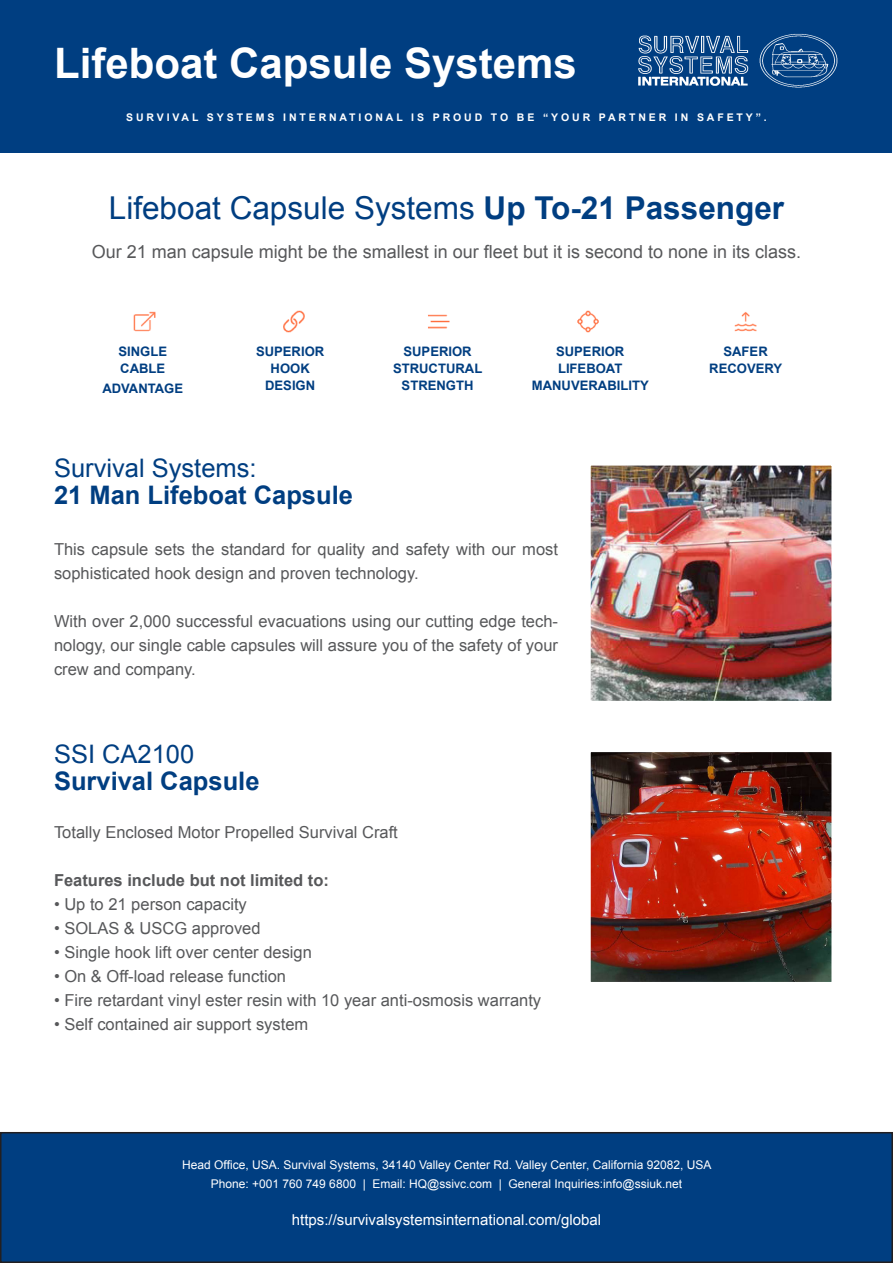
<style>
.page{position:relative;width:893px;height:1263px;background:#fff}
.page>*{position:absolute;margin:0;border:0;box-sizing:border-box;transform-origin:0 0}
.t1{font:700 42px "Arial";color:#fff}
.t2{font:31.5px "Arial";color:#003e81}
.t3{font:700 25.5px/27px "Arial";color:#003e81}
.t4{font:18px "Arial";color:#57585a}
.t5{font:16.5px/24px "Arial";color:#57585a}
.t6{font:700 16.5px "Arial";color:#57585a}
.t7{font:15px "Arial";color:#fff}
.t8{font:700 13.05px "Arial";color:#003e81}
.t9{font:12px "Arial";color:#fff}
.t10{font:700 10.5px "Arial";letter-spacing:.275em;color:#fff}
.s1{font-weight:700}
.s2{font-weight:400}
</style>
<div class="page">
<div style="left:1px;top:0;width:891px;height:152px;background:#003e81"></div>
<div style="left:1px;top:1133px;width:891px;height:129px;background:#003e81"></div>
<div style="left:0;top:1132px;width:893px;height:131px;border:2px solid #231f20"></div>
<img style="left:592px;top:753px;width:238px;height:228px">
<img style="left:592px;top:467px;width:238px;height:233px">
<div style="left:576px;top:451px;width:270px;height:265px;border:15px solid #fff"></div>
<img style="left:638px;top:33px;width:200px;height:55px">
<img style="left:133px;top:311px;width:23px;height:21px">
<img style="left:283px;top:310px;width:22px;height:23px">
<img style="left:428px;top:314px;width:22px;height:15px">
<img style="left:577px;top:310px;width:22px;height:23px">
<img style="left:734px;top:312px;width:23px;height:20px">
<p class="t1" style="left:54px;top:35px;width:524px">Lifeboat Capsule Systems</p>
<p class="t10" style="left:126px;top:111px;width:642px">SURVIVAL SYSTEMS INTERNATIONAL IS PROUD TO BE “YOUR PARTNER IN SAFETY”.</p>
<p class="t2" style="left:109px;top:187px;width:677px">Lifeboat Capsule Systems <span class="s1">Up To-21 Passenger</span></p>
<p class="t4" style="left:92px;top:240px;width:711px">Our 21 man capsule might be the smallest in our fleet but it is second to none in its class.</p>
<p class="t8" style="left:118px;top:343px;width:50px">SINGLE</p>
<p class="t8" style="left:120px;top:360px;width:46px">CABLE</p>
<p class="t8" style="left:102px;top:379px;width:82px">ADVANTAGE</p>
<p class="t8" style="left:256px;top:343px;width:70px">SUPERIOR</p>
<p class="t8" style="left:271px;top:360px;width:41px">HOOK</p>
<p class="t8" style="left:265px;top:377px;width:52px">DESIGN</p>
<p class="t8" style="left:403px;top:343px;width:70px">SUPERIOR</p>
<p class="t8" style="left:393px;top:360px;width:91px">STRUCTURAL</p>
<p class="t8" style="left:402px;top:377px;width:73px">STRENGTH</p>
<p class="t8" style="left:556px;top:343px;width:70px">SUPERIOR</p>
<p class="t8" style="left:558px;top:360px;width:66px">LIFEBOAT</p>
<p class="t8" style="left:532px;top:377px;width:118px">MANUVERABILITY</p>
<p class="t3" style="left:54px;top:455px;width:300px"><span class="s2">Survival Systems:<br></span>21 Man Lifeboat Capsule</p>
<p class="t5" style="left:54px;top:537px;width:505px">This capsule sets the standard for quality and safety with our most sophisticated hook design and proven technology.</p>
<p class="t5" style="left:54px;top:609px;width:506px;text-align:justify">With over 2,000 successful evacuations using our cutting edge tech&shy;nology, our single cable capsules will assure you of the safety of your crew and company.</p>
<p class="t3" style="left:54px;top:741px;width:207px"><span class="s2">SSI CA2100<br></span>Survival Capsule</p>
<p class="t5" style="left:54px;top:820px;width:345px">Totally Enclosed Motor Propelled Survival Craft</p>
<p class="t6" style="left:54px;top:869px;width:277px">Features include but not limited to:</p>
<p class="t5" style="left:54px;top:892px;width:194px">• Up to 21 person capacity</p>
<p class="t5" style="left:54px;top:916px;width:208px">• SOLAS &amp; USCG approved</p>
<p class="t5" style="left:54px;top:940px;width:259px">• Single hook lift over center design</p>
<p class="t5" style="left:54px;top:964px;width:233px">• On &amp; Off-load release function</p>
<p class="t5" style="left:54px;top:988px;width:489px">• Fire retardant vinyl ester resin with 10 year anti-osmosis warranty</p>
<p class="t5" style="left:54px;top:1012px;width:256px">• Self contained air support system</p>
<p class="t8" style="left:723px;top:343px;width:46px">SAFER</p>
<p class="t8" style="left:709px;top:360px;width:74px">RECOVERY</p>
<p class="t9" style="left:182px;top:1157px;width:531px">Head Office, USA. Survival Systems, 34140 Valley Center Rd. Valley Center, California 92082, USA</p>
<p class="t9" style="left:211px;top:1176px;width:473px">Phone: +001 760 749 6800 | Email: HQ@ssivc.com | General Inquiries:info@ssiuk.net</p>
<p class="t7" style="left:292px;top:1210px;width:311px">https://survivalsystemsinternational.com/global</p>
</div>
